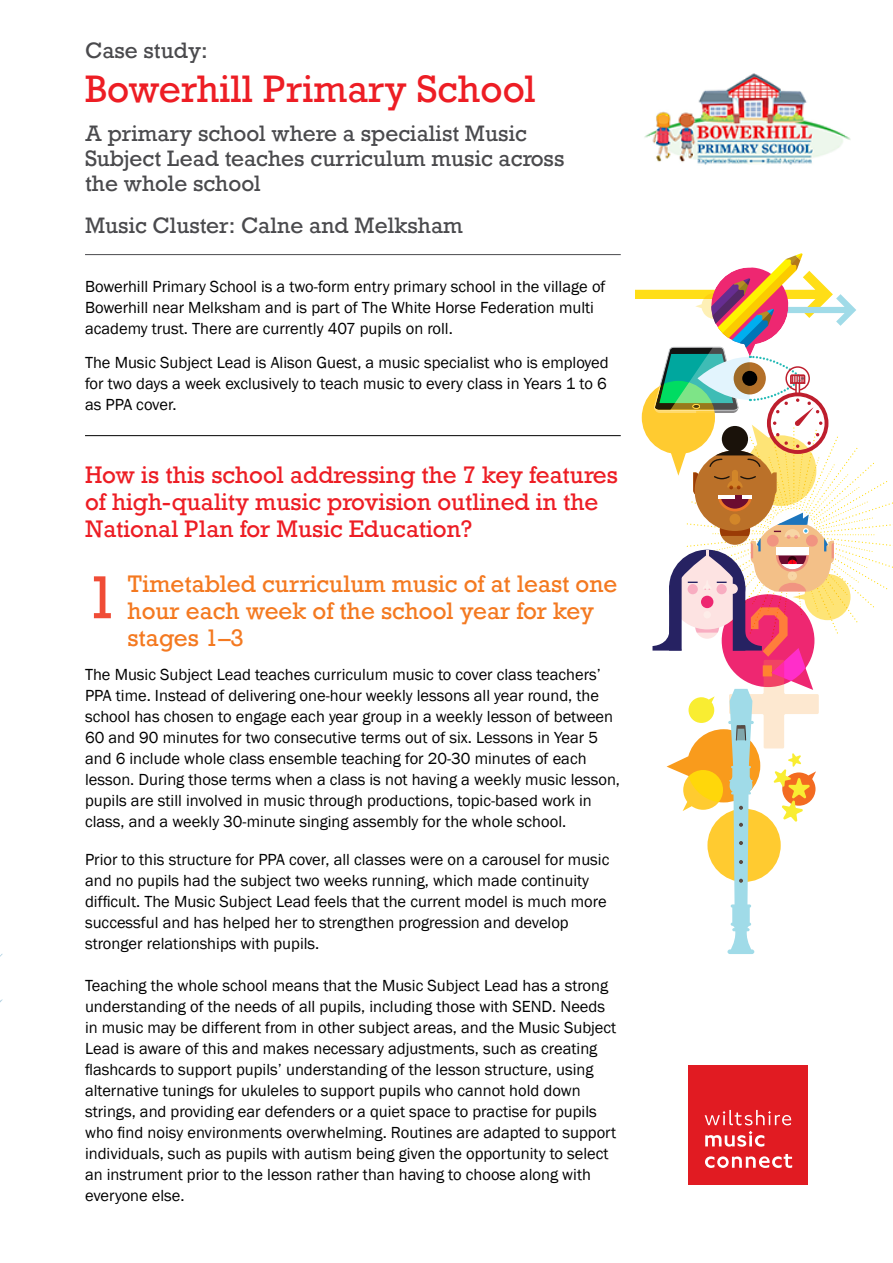
<style>
.page{position:relative;width:893px;height:1263px;background:#fff}
.page>*{position:absolute;margin:0;border:0;box-sizing:border-box;transform-origin:0 0}
.t1{font:92.1px "Graduate";color:#f36b21}
.t2{font:57px "Rockwell Nova";color:#f04c36}
.t3{font:36px "Rockwell Nova";color:#ed1d24}
.t4{font:22.5px/27px "Rockwell Nova";color:#ed1d24}
.t5{font:22.5px/27px "Rockwell Nova";color:#f47920}
.t6{font:21px/25.2px "Rockwell Nova";color:#4a4a4d}
.t7{font:16.5px/21px "Franklin Gothic";color:#000}
</style>
<div class="page">
<hr style="left:85px;top:254px;width:536px;height:1px;background:#4a4a4d">
<hr style="left:85px;top:435px;width:536px;height:1px;background:#000">
<img style="left:644px;top:73px;width:206px;height:92px">
<svg style="left:636px;top:253px;width:257px;height:701px"></svg>
<div style="left:689px;top:1065px;width:119px;height:119px;background:#e11b22"></div>
<svg style="left:705px;top:1110px;width:86px;height:15px"></svg>
<svg style="left:705px;top:1131px;width:59px;height:16px"></svg>
<svg style="left:705px;top:1154px;width:87px;height:14px"></svg>
<p class="t6" style="left:85px;top:39px;width:124px">Case study:</p>
<h3 class="t3" style="left:85px;top:66px;width:452px">Bowerhill Primary School</h3>
<p class="t6" style="left:85px;top:121px;width:481px">A primary school where a specialist Music<br>Subject Lead teaches curriculum music across the whole school</p>
<p class="t6" style="left:85px;top:213px;width:379px">Music Cluster: Calne and Melksham</p>
<p class="t7" style="left:85px;top:276px;width:522px">Bowerhill Primary School is a two-form entry primary school in the village of<br>Bowerhill near Melksham and is part of The White Horse Federation multi academy trust. There are currently 407 pupils on roll.</p>
<p class="t7" style="left:85px;top:352px;width:525px;text-align:justify">The Music Subject Lead is Alison Guest, a music specialist who is employed for two days a week exclusively to teach music to every class in Years 1 to 6 as PPA cover.</p>
<h3 class="t4" style="left:85px;top:462px;width:535px">How is this school addressing the 7 key features of high-quality music provision outlined in the<br>National Plan for Music Education?</h3>
<h3 class="t5" style="left:128px;top:571px;width:491px">Timetabled curriculum music of at least one hour each week of the school year for key stages 1–3</h3>
<p class="t7" style="left:85px;top:664px;width:537px">The Music Subject Lead teaches curriculum music to cover class teachers’ PPA time. Instead of delivering one-hour weekly lessons all year round, the school has chosen to engage each year group in a weekly lesson of between 60 and 90 minutes for two consecutive terms out of six. Lessons in Year 5 and 6 include whole class ensemble teaching for 20-30 minutes of each lesson. During those terms when a class is not having a weekly music lesson, pupils are still involved in music through productions, topic-based work in class, and a weekly 30-minute singing assembly for the whole school.</p>
<p class="t7" style="left:85px;top:849px;width:526px">Prior to this structure for PPA cover, all classes were on a carousel for music and no pupils had the subject two weeks running, which made continuity difficult. The Music Subject Lead feels that the current model is much more successful and has helped her to strengthen progression and develop stronger relationships with pupils.</p>
<p class="t7" style="left:85px;top:975px;width:533px">Teaching the whole school means that the Music Subject Lead has a strong understanding of the needs of all pupils, including those with SEND. Needs in music may be different from in other subject areas, and the Music Subject Lead is aware of this and makes necessary adjustments, such as creating flashcards to support pupils’ understanding of the lesson structure, using alternative tunings for ukuleles to support pupils who cannot hold down strings, and providing ear defenders or a quiet space to practise for pupils who find noisy environments overwhelming. Routines are adapted to support individuals, such as pupils with autism being given the opportunity to select an instrument prior to the lesson rather than having to choose along with everyone else.</p>
<h2 class="t2" style="left:85px;top:562px;width:35px">1</h2>
<h1 class="t1" style="left:745px;top:589px;width:49px">?</h1>
</div>
